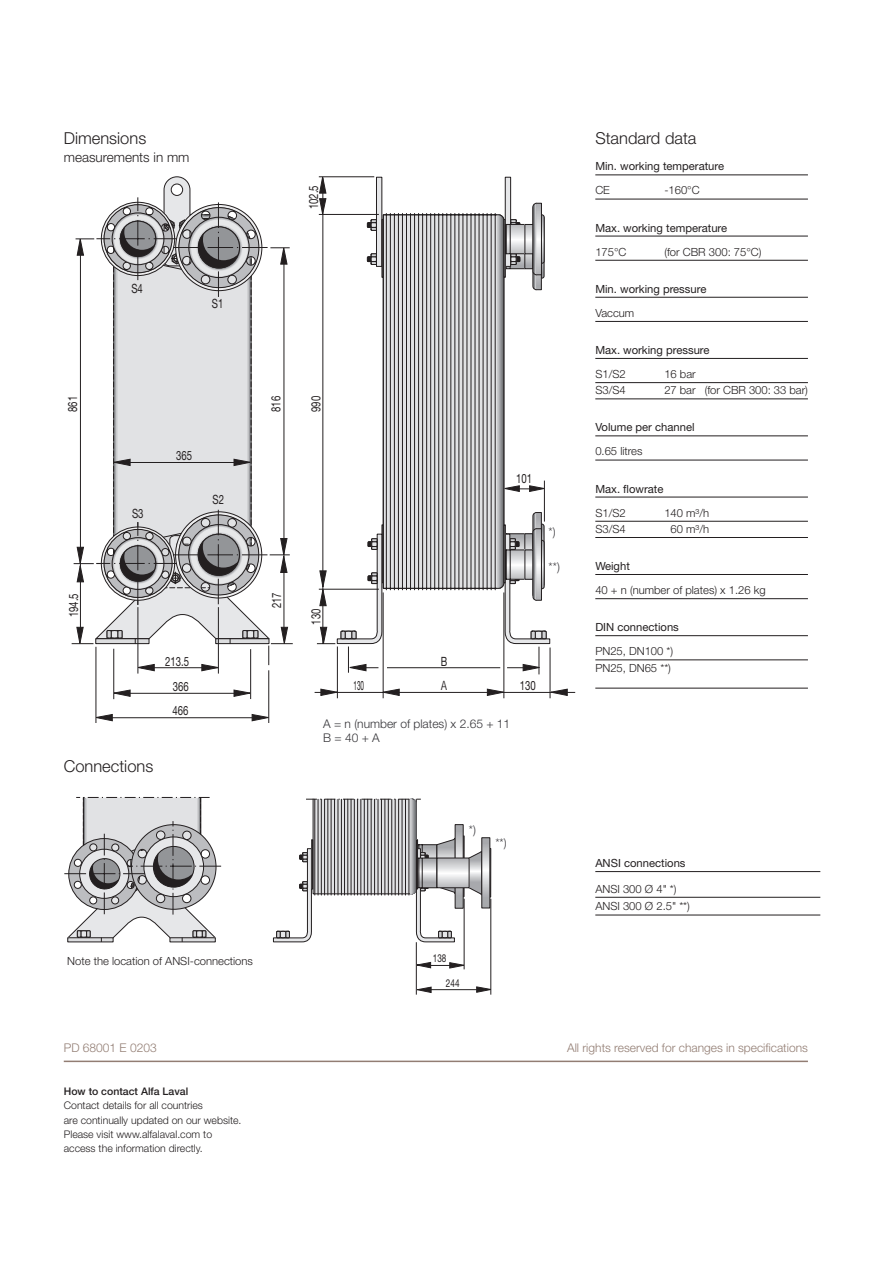
<style>
.page{position:relative;width:893px;height:1263px;background:#fff}
.page>*{position:absolute;margin:0;border:0;box-sizing:border-box;transform-origin:0 0}
.t1{font:300 16.5px "Helvetica Neue";color:#231f20}
.t2{font:300 13.5px "Helvetica Neue";color:#231f20}
.t3{font:12.75px/24.9px "Helvetica Neue";color:#231f20;text-align:center;scale:.75 1}
.t4{font:12.75px "Helvetica Neue";color:#231f20;scale:.5 1}
.t5{font:12.75px "Helvetica";color:#231f20;scale:.75 1}
.t6{font:300 12px "Helvetica Neue";color:#927d73}
.t7{font:300 12px/13.5px "Helvetica Neue";color:#363539}
.t8{font:11.25px/24px "Helvetica Neue";color:#231f20}
.t9{font:300 11.25px/17.7px "Helvetica Neue";color:#231f20}
.t10{font:10.95px "Helvetica Neue";color:#231f20;scale:.75 1}
.t11{font:300 10.5px/14.2px "Helvetica Neue";color:#231f20}
.s1{font-weight:300}
.s2{font-weight:400}
.s3{font-weight:500}
</style>
<div class="page">
<hr style="left:595px;top:871px;width:225px;height:1px;background:#231f20">
<hr style="left:595px;top:897px;width:225px;height:1px;background:#231f20">
<hr style="left:595px;top:915px;width:225px;height:1px;background:#231f20">
<svg style="left:417px;top:987px;width:14px;height:6px"></svg>
<hr style="left:416px;top:942px;width:1px;height:52px;background:#231f20">
<svg style="left:476px;top:987px;width:15px;height:5px"></svg>
<hr style="left:422px;top:989px;width:61px;height:1px;background:#231f20">
<hr style="left:491px;top:899px;width:1px;height:95px;background:#231f20">
<svg style="left:417px;top:962px;width:14px;height:6px"></svg>
<svg style="left:449px;top:962px;width:15px;height:6px"></svg>
<hr style="left:464px;top:899px;width:1px;height:70px;background:#231f20">
<hr style="left:422px;top:965px;width:34px;height:1px;background:#231f20">
<div style="left:489px;top:848px;width:2px;height:49px;border:1px solid #231f20"></div>
<svg style="left:273px;top:798px;width:217px;height:144px"></svg>
<svg style="left:439px;top:860px;width:28px;height:26px"></svg>
<svg style="left:64px;top:797px;width:157px;height:144px"></svg>
<div style="left:505px;top:177px;width:6px;height:89px;background:#e6e7e9"></div>
<div style="left:505px;top:177px;width:6px;height:90px;border:1px solid #231f20"></div>
<svg style="left:383px;top:213px;width:114px;height:377px;background:#c0c0c2"></svg>
<svg style="left:79px;top:247px;width:211px;height:262px"></svg>
<svg style="left:280px;top:248px;width:7px;height:16px"></svg>
<hr style="left:80px;top:254px;width:1px;height:376px;background:#231f20">
<hr style="left:284px;top:263px;width:1px;height:366px;background:#231f20">
<div style="left:113px;top:297px;width:138px;height:212px;background:#e1e2e4"></div>
<hr style="left:117px;top:462px;width:125px;height:1px;background:#231f20">
<svg style="left:234px;top:459px;width:16px;height:7px"></svg>
<svg style="left:114px;top:459px;width:16px;height:7px"></svg>
<svg style="left:551px;top:689px;width:16px;height:7px"></svg>
<hr style="left:504px;top:592px;width:1px;height:106px;background:#231f20">
<svg style="left:487px;top:689px;width:17px;height:7px"></svg>
<hr style="left:550px;top:647px;width:1px;height:51px;background:#231f20">
<hr style="left:315px;top:692px;width:260px;height:1px;background:#231f20">
<hr style="left:383px;top:592px;width:1px;height:106px;background:#231f20">
<svg style="left:383px;top:689px;width:16px;height:7px"></svg>
<hr style="left:337px;top:646px;width:1px;height:52px;background:#231f20">
<svg style="left:321px;top:689px;width:16px;height:7px"></svg>
<hr style="left:387px;top:667px;width:113px;height:1px;background:#231f20">
<svg style="left:317px;top:177px;width:66px;height:496px"></svg>
<svg style="left:497px;top:203px;width:53px;height:471px"></svg>
<svg style="left:72px;top:509px;width:221px;height:214px"></svg>
<svg style="left:76px;top:176px;width:192px;height:121px"></svg>
<hr style="left:64px;top:1060px;width:744px;height:2px;background:#927d73">
<hr style="left:595px;top:175px;width:213px;height:1px;background:#231f20">
<hr style="left:595px;top:199px;width:213px;height:1px;background:#231f20">
<hr style="left:595px;top:236px;width:213px;height:1px;background:#231f20">
<hr style="left:595px;top:260px;width:213px;height:1px;background:#231f20">
<hr style="left:595px;top:297px;width:213px;height:1px;background:#231f20">
<hr style="left:595px;top:321px;width:213px;height:1px;background:#231f20">
<hr style="left:595px;top:358px;width:213px;height:1px;background:#231f20">
<hr style="left:595px;top:382px;width:213px;height:1px;background:#231f20">
<hr style="left:595px;top:398px;width:213px;height:1px;background:#231f20">
<hr style="left:595px;top:436px;width:213px;height:1px;background:#231f20">
<hr style="left:595px;top:460px;width:213px;height:1px;background:#231f20">
<hr style="left:595px;top:497px;width:213px;height:1px;background:#231f20">
<hr style="left:595px;top:521px;width:213px;height:1px;background:#231f20">
<hr style="left:595px;top:537px;width:213px;height:1px;background:#231f20">
<hr style="left:595px;top:574px;width:213px;height:1px;background:#231f20">
<hr style="left:595px;top:598px;width:213px;height:1px;background:#231f20">
<hr style="left:595px;top:635px;width:213px;height:1px;background:#231f20">
<hr style="left:595px;top:659px;width:213px;height:1px;background:#231f20">
<hr style="left:595px;top:688px;width:213px;height:1px;background:#231f20">
<p class="t1" style="left:64px;top:129px;width:84px">Dimensions</p>
<p class="t2" style="left:64px;top:149px;width:127px">measurements in mm</p>
<p class="t3" style="left:131px;top:276px;width:17px">S4</p>
<p class="t3" style="left:212px;top:291px;width:17px">S1</p>
<p class="t3" style="left:301px;top:209px;width:33px;rotate:-90deg">102.5</p>
<p class="t3" style="left:60px;top:412px;width:23px;rotate:-90deg">861</p>
<p class="t3" style="left:263px;top:412px;width:23px;rotate:-90deg">816</p>
<p class="t3" style="left:303px;top:412px;width:23px;rotate:-90deg">990</p>
<p class="t3" style="left:132px;top:501px;width:17px">S3</p>
<p class="t3" style="left:176px;top:443px;width:23px">365</p>
<p class="t3" style="left:213px;top:487px;width:17px">S2</p>
<p class="t3" style="left:61px;top:617px;width:33px;rotate:-90deg">194.5</p>
<p class="t3" style="left:165px;top:649px;width:33px">213.5<br>366</p>
<p class="t3" style="left:173px;top:698px;width:23px">466</p>
<p class="t1" style="left:64px;top:757px;width:91px">Connections</p>
<p class="t3" style="left:264px;top:608px;width:23px;rotate:-90deg">217</p>
<p class="t3" style="left:516px;top:466px;width:23px">101</p>
<p class="t7" style="left:549px;top:525px;width:9px">*)</p>
<p class="t7" style="left:549px;top:560px;width:13px">**)</p>
<p class="t3" style="left:303px;top:624px;width:23px;rotate:-90deg">130</p>
<p class="t4" style="left:353px;top:678px;width:23px">130</p>
<p class="t3" style="left:441px;top:648px;width:10px">B</p>
<p class="t5" style="left:441px;top:677px;width:10px">A</p>
<p class="t7" style="left:323px;top:718px;width:189px">A = n (number of plates) x 2.65 + 11<br>B = 40 + A</p>
<p class="t3" style="left:520px;top:673px;width:23px">130</p>
<p class="t7" style="left:469px;top:823px;width:9px">*)</p>
<p class="t7" style="left:495px;top:836px;width:13px">**)</p>
<p class="t9" style="left:67px;top:952px;width:187px">Note the location of ANSI-connections</p>
<p class="t10" style="left:433px;top:952px;width:20px">138</p>
<p class="t10" style="left:446px;top:977px;width:20px">244</p>
<p class="t1" style="left:595px;top:129px;width:103px">Standard data</p>
<p class="t8" style="left:595px;top:155px;width:130px">Min. working temperature<br><span class="s1">CE</span></p>
<p class="t9" style="left:664px;top:182px;width:37px">-160°C</p>
<p class="t8" style="left:595px;top:216px;width:133px">Max. working temperature<br><span class="s1">175°C</span></p>
<p class="t9" style="left:664px;top:243px;width:99px">(for CBR 300: 75°C)</p>
<p class="t8" style="left:595px;top:277px;width:113px">Min. working pressure<br><span class="s1">Vaccum</span></p>
<p class="t8" style="left:595px;top:338px;width:116px">Max. working pressure<br><span class="s1">S1/S2</span></p>
<p class="t9" style="left:664px;top:365px;width:33px">16 bar</p>
<p class="t9" style="left:595px;top:381px;width:32px">S3/S4</p>
<p class="t9" style="left:664px;top:381px;width:145px">27 bar (for CBR 300: 33 bar)</p>
<p class="t8" style="left:595px;top:415px;width:101px">Volume per channel<br><span class="s1">0.65 litres</span></p>
<p class="t8" style="left:595px;top:477px;width:70px">Max. flowrate<br><span class="s1">S1/S2</span></p>
<p class="t9" style="left:664px;top:504px;width:46px">140 m³/h</p>
<p class="t9" style="left:595px;top:520px;width:32px">S3/S4</p>
<p class="t9" style="left:671px;top:520px;width:40px">60 m³/h</p>
<p class="t9" style="left:595px;top:554px;width:172px;line-height:24px"><span class="s2">Weight<br></span>40 + n (number of plates) x 1.26 kg</p>
<p class="t8" style="left:595px;top:615px;width:85px">DIN connections<br><span class="s1">PN25, DN100 *)</span></p>
<p class="t9" style="left:595px;top:659px;width:77px">PN25, DN65 **)</p>
<p class="t8" style="left:595px;top:851px;width:92px">ANSI connections</p>
<p class="t9" style="left:595px;top:880px;width:96px">ANSI 300 Ø 4" *)<br>ANSI 300 Ø 2.5" **)</p>
<p class="t6" style="left:64px;top:1040px;width:94px">PD 68001 E 0203</p>
<p class="t11" style="left:64px;top:1084px;width:179px"><span class="s3">How to contact Alfa Laval<br></span>Contact details for all countries<br>are continually updated on our website.<br>Please visit www.alfalaval.com to access the information directly.</p>
<p class="t6" style="left:567px;top:1041px;width:242px">All rights reserved for changes in specifications</p>
</div>
